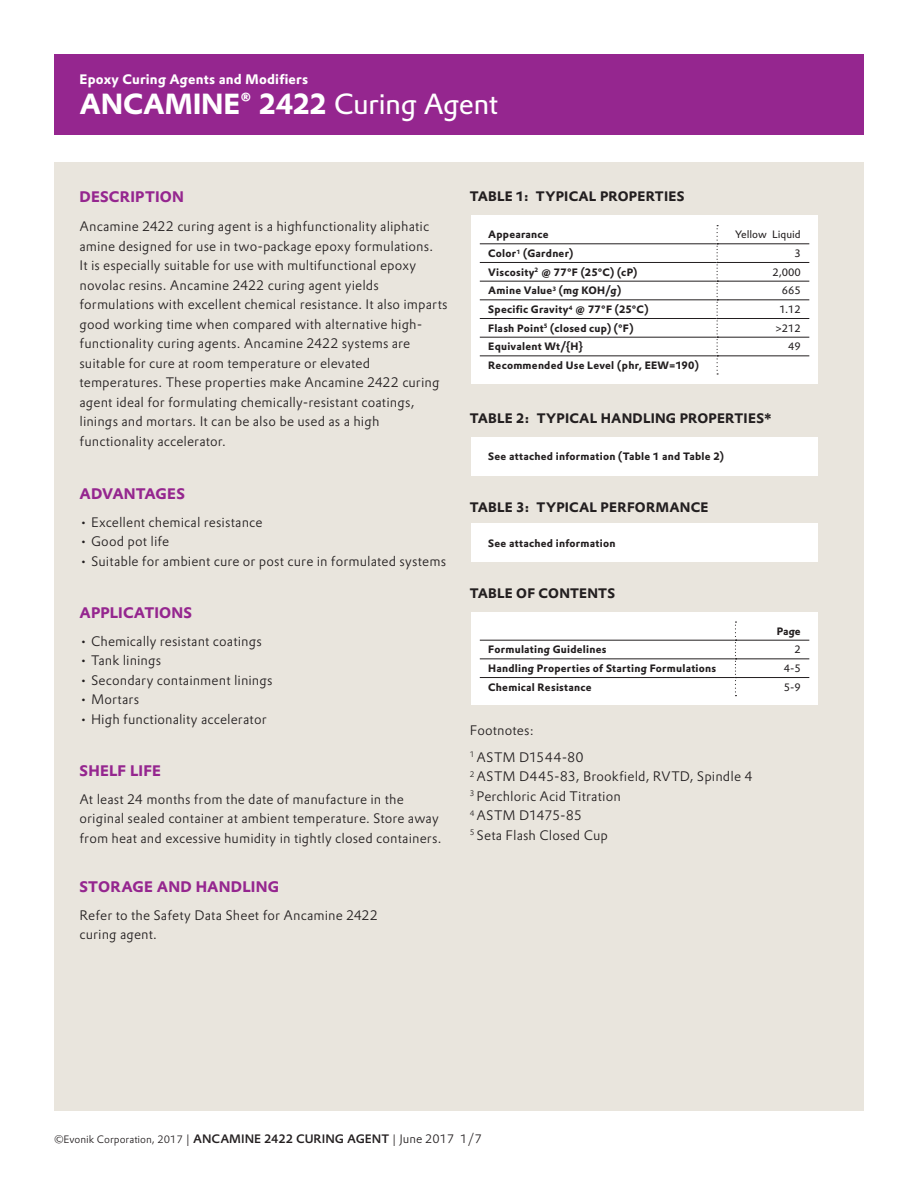
<style>
.page{position:relative;width:918px;height:1188px;background:#fff}
.page>*{position:absolute;margin:0;border:0;box-sizing:border-box;transform-origin:0 0}
.t1{font:700 28.5px "Evonik Prokyon";letter-spacing:-.005em;color:#fff}
.t2{font:700 15px "Evonik Prokyon";letter-spacing:.01em;color:#95268f}
.t3{font:300 13.5px/19.5px "Evonik Prokyon";letter-spacing:.01em;color:#231f20}
.t4{font:700 13.5px "Evonik Prokyon";letter-spacing:.015em;color:#231f20}
.t5{font:700 13.5px "Evonik Prokyon";letter-spacing:.015em;color:#fff}
.t6{font:700 10.5px "Evonik Prokyon";letter-spacing:.02em;color:#231f20}
.t7{font:300 10.5px "Evonik Prokyon";color:#231f20}
.t8{font:10.5px "Evonik Prokyon";color:#231f20}
.s1{font-weight:400}
.s2{font-size:12px}
.s3{font-weight:500;font-size:12px}
</style>
<div class="page">
<div style="left:54px;top:54px;width:810px;height:81px;background:#95268f"></div>
<div style="left:54px;top:162px;width:810px;height:948px;background:#e9e5dd"></div>
<div style="left:471px;top:216px;width:347px;height:168px;background:#fff"></div>
<hr style="left:480px;top:244px;width:237px;height:1px;background:#231f20">
<hr style="left:480px;top:262px;width:237px;height:1px;background:#231f20">
<hr style="left:480px;top:281px;width:237px;height:1px;background:#231f20">
<hr style="left:480px;top:300px;width:237px;height:1px;background:#231f20">
<hr style="left:480px;top:318px;width:237px;height:1px;background:#231f20">
<hr style="left:480px;top:337px;width:237px;height:1px;background:#231f20">
<hr style="left:480px;top:356px;width:237px;height:1px;background:#231f20">
<hr style="left:718px;top:244px;width:91px;height:1px;background:#231f20">
<hr style="left:718px;top:262px;width:91px;height:1px;background:#231f20">
<hr style="left:718px;top:281px;width:91px;height:1px;background:#231f20">
<hr style="left:718px;top:300px;width:91px;height:1px;background:#231f20">
<hr style="left:718px;top:318px;width:91px;height:1px;background:#231f20">
<hr style="left:718px;top:337px;width:91px;height:1px;background:#231f20">
<hr style="left:718px;top:356px;width:91px;height:1px;background:#231f20">
<svg style="left:717px;top:225px;width:1px;height:150px"></svg>
<div style="left:471px;top:437px;width:347px;height:39px;background:#fff"></div>
<div style="left:471px;top:523px;width:347px;height:39px;background:#fff"></div>
<div style="left:471px;top:612px;width:347px;height:93px;background:#fff"></div>
<hr style="left:480px;top:640px;width:255px;height:1px;background:#231f20">
<hr style="left:480px;top:659px;width:255px;height:1px;background:#231f20">
<hr style="left:480px;top:677px;width:255px;height:1px;background:#231f20">
<hr style="left:736px;top:640px;width:73px;height:1px;background:#231f20">
<hr style="left:736px;top:659px;width:73px;height:1px;background:#231f20">
<hr style="left:736px;top:677px;width:73px;height:1px;background:#231f20">
<svg style="left:735px;top:622px;width:1px;height:74px"></svg>
<p class="t5" style="left:80px;top:69px;width:230px">Epoxy Curing Agents and Modifiers</p>
<h1 class="t1" style="left:80px;top:81px;width:420px">ANCAMINE® 2422 <span class="s1">Curing Agent</span></h1>
<p class="t2" style="left:80px;top:185px;width:106px">DESCRIPTION</p>
<p class="t3" style="left:80px;top:216px;width:370px">Ancamine 2422 curing agent is a highfunctionality aliphatic amine designed for use in two-package epoxy formulations.<br>It is especially suitable for use with multifunctional epoxy novolac resins. Ancamine 2422 curing agent yields formulations with excellent chemical resistance. It also imparts good working time when compared with alternative high&shy;functionality curing agents. Ancamine 2422 systems are suitable for cure at room temperature or elevated temperatures. These properties make Ancamine 2422 curing agent ideal for formulating chemically-resistant coatings, linings and mortars. It can be also be used as a high functionality accelerator.</p>
<p class="t2" style="left:80px;top:481px;width:107px">ADVANTAGES</p>
<p class="t3" style="left:80px;top:512px;width:184px">• Excellent chemical resistance</p>
<p class="t3" style="left:80px;top:531px;width:91px">• Good pot life</p>
<p class="t3" style="left:80px;top:551px;width:368px">• Suitable for ambient cure or post cure in formulated systems</p>
<p class="t2" style="left:80px;top:600px;width:114px">APPLICATIONS</p>
<p class="t3" style="left:80px;top:631px;width:184px">• Chemically resistant coatings</p>
<p class="t3" style="left:80px;top:650px;width:83px">• Tank linings</p>
<p class="t3" style="left:80px;top:670px;width:195px">• Secondary containment linings</p>
<p class="t3" style="left:80px;top:689px;width:61px">• Mortars</p>
<p class="t3" style="left:80px;top:709px;width:189px">• High functionality accelerator</p>
<p class="t2" style="left:80px;top:758px;width:83px">SHELF LIFE</p>
<p class="t3" style="left:80px;top:789px;width:363px">At least 24 months from the date of manufacture in the original sealed container at ambient temperature. Store away from heat and excessive humidity in tightly closed containers.</p>
<p class="t2" style="left:80px;top:874px;width:201px">STORAGE AND HANDLING</p>
<p class="t3" style="left:80px;top:905px;width:300px">Refer to the Safety Data Sheet for Ancamine 2422 curing agent.</p>
<p class="t4" style="left:470px;top:186px;width:216px">TABLE 1: TYPICAL PROPERTIES</p>
<p class="t6" style="left:488px;top:226px;width:62px">Appearance</p>
<p class="t8" style="left:735px;top:227px;width:67px">Yellow Liquid</p>
<p class="t6" style="left:488px;top:245px;width:87px">Color<sup>1</sup> (Gardner)</p>
<p class="t8" style="left:794px;top:245px;width:8px">3</p>
<p class="t6" style="left:488px;top:264px;width:151px">Viscosity<sup>2</sup> @ 77°F (25°C) (cP)</p>
<p class="t8" style="left:773px;top:264px;width:30px">2,000</p>
<p class="t6" style="left:488px;top:282px;width:134px">Amine Value<sup>3</sup> (mg KOH/g)</p>
<p class="t8" style="left:782px;top:283px;width:20px">665</p>
<p class="t6" style="left:488px;top:301px;width:162px">Specific Gravity<sup>4</sup> @ 77°F (25°C)</p>
<p class="t8" style="left:779px;top:301px;width:23px">1.12</p>
<p class="t6" style="left:488px;top:320px;width:147px">Flash Point<sup>5</sup> (closed cup) (°F)</p>
<p class="t8" style="left:776px;top:320px;width:27px">&gt;212</p>
<p class="t6" style="left:488px;top:338px;width:96px">Equivalent Wt/{H}</p>
<p class="t8" style="left:788px;top:339px;width:14px">49</p>
<p class="t6" style="left:488px;top:357px;width:212px">Recommended Use Level (phr, EEW=190)</p>
<p class="t4" style="left:470px;top:407px;width:304px">TABLE 2: TYPICAL HANDLING PROPERTIES*</p>
<p class="t6" style="left:488px;top:448px;width:237px">See attached information (Table 1 and Table 2)</p>
<p class="t4" style="left:470px;top:496px;width:240px">TABLE 3: TYPICAL PERFORMANCE</p>
<p class="t6" style="left:488px;top:534px;width:129px">See attached information</p>
<p class="t4" style="left:470px;top:582px;width:147px">TABLE OF CONTENTS</p>
<p class="t6" style="left:777px;top:623px;width:25px">Page</p>
<p class="t6" style="left:488px;top:641px;width:120px">Formulating Guidelines</p>
<p class="t8" style="left:794px;top:642px;width:8px">2</p>
<p class="t6" style="left:488px;top:660px;width:229px">Handling Properties of Starting Formulations</p>
<p class="t8" style="left:784px;top:660px;width:18px">4-5</p>
<p class="t6" style="left:488px;top:679px;width:105px">Chemical Resistance</p>
<p class="t8" style="left:784px;top:679px;width:18px">5-9</p>
<p class="t3" style="left:470px;top:717px;width:116px;line-height:26.2px">Footnotes:<br><sup>1</sup> ASTM D1544-80</p>
<p class="t3" style="left:470px;top:766px;width:284px"><sup>2</sup> ASTM D445-83, Brookfield, RVTD, Spindle 4<br><sup>3</sup> Perchloric Acid Titration<br><sup>4</sup> ASTM D1475-85<br><sup>5</sup> Seta Flash Closed Cup</p>
<p class="t7" style="left:54px;top:1131px;width:429px">©Evonik Corporation, 2017 <span class="s2">|</span> <span class="s3">ANCAMINE 2422 CURING AGENT</span> <span class="s2">| June 2017 1/7</span></p>
</div>
